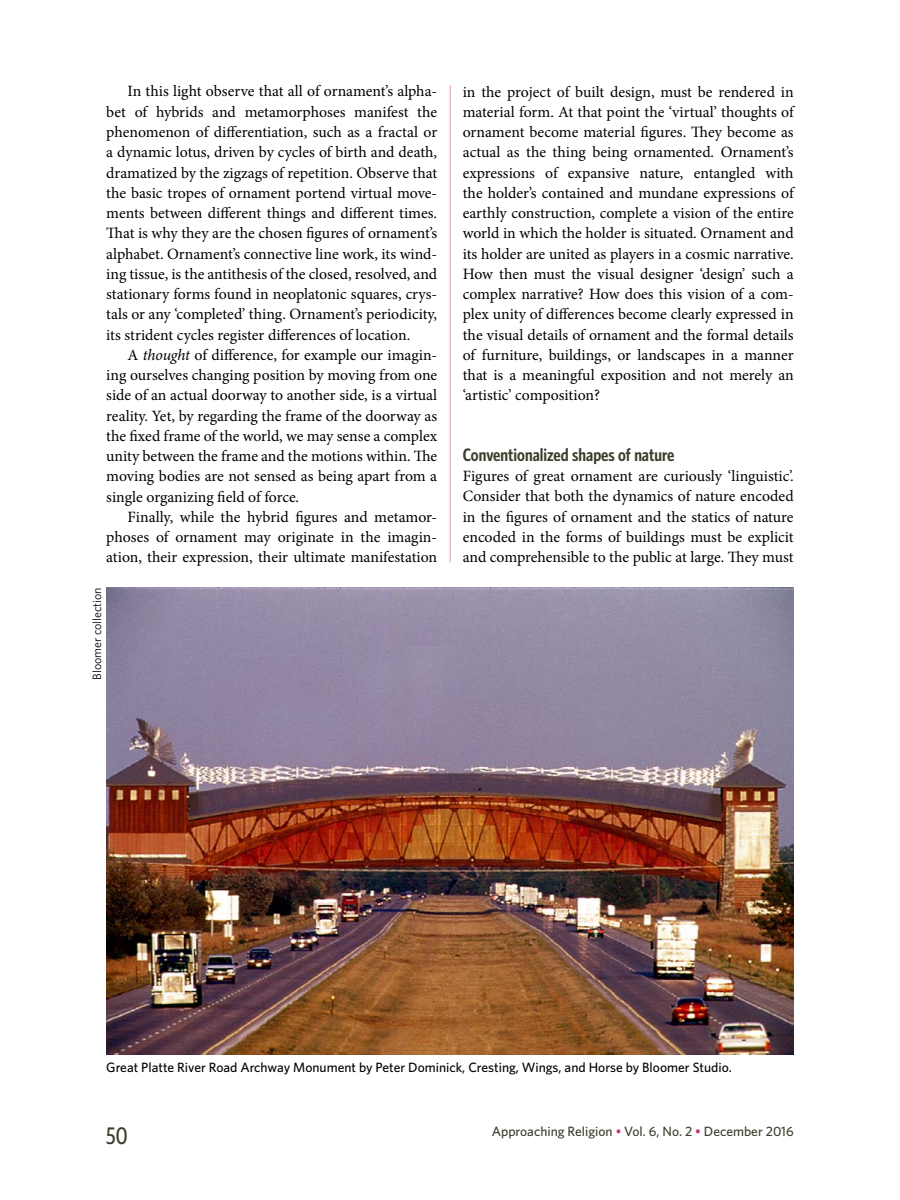
<style>
.page{position:relative;width:900px;height:1200px;background:#fff}
.page>*{position:absolute;margin:0;border:0;box-sizing:border-box;transform-origin:0 0}
.t1{font:500 24px "Whitney Condensed";color:#393e29}
.t2{font:600 18px "Whitney Condensed";color:#393e29}
.t3{font:15.75px/20.2px "Minion Pro";color:#000;text-align:justify}
.t4{font:500 13.5px "Whitney";color:#000}
.t5{font:500 13.5px "Whitney";color:#393e29}
.t6{font:12px "Whitney";color:#000}
.s1{font-style:italic}
.s2{color:#c23272}
</style>
<div class="page">
<hr style="left:450px;top:85px;width:1px;height:477px;background:#e69cba">
<img style="left:106px;top:587px;width:688px;height:468px">
<p class="t3" style="left:106px;top:81px;width:332px;text-indent:21px">In this light observe that all of ornament’s alpha&shy;bet of hybrids and metamorphoses manifest the phenomenon of differentiation, such as a fractal or a dynamic lotus, driven by cycles of birth and death, dramatized by the zigzags of repetition. Observe that the basic tropes of ornament portend virtual move&shy;ments between different things and different times.<br>That is why they are the chosen figures of ornament’s alphabet. Ornament’s connective line work, its wind&shy;ing tissue, is the antithesis of the closed, resolved, and stationary forms found in neoplatonic squares, crys&shy;tals or any ‘completed’ thing. Ornament’s periodicity, its strident cycles register differences of location.</p>
<p class="t3" style="left:106px;top:345px;width:332px;text-indent:21px">A <span class="s1">thought</span> of difference, for example our imagin&shy;ing ourselves changing position by moving from one side of an actual doorway to another side, is a virtual reality. Yet, by regarding the frame of the doorway as the fixed frame of the world, we may sense a complex unity between the frame and the motions within. The moving bodies are not sensed as being apart from a single organizing field of force.</p>
<p class="t3" style="left:106px;top:507px;width:332px;text-indent:21px">Finally, while the hybrid figures and metamor&shy;phoses of ornament may originate in the imagin&shy;ation, their expression, their ultimate manifestation</p>
<p class="t6" style="left:90px;top:680px;width:94px;rotate:-90deg">Bloomer collection</p>
<p class="t3" style="left:463px;top:82px;width:332px">in the project of built design, must be rendered in material form. At that point the ‘virtual’ thoughts of ornament become material figures. They become as actual as the thing being ornamented. Ornament’s expressions of expansive nature, entangled with the holder’s contained and mundane expressions of earthly construction, complete a vision of the entire world in which the holder is situated. Ornament and its holder are united as players in a cosmic narrative.<br>How then must the visual designer ‘design’ such a complex narrative? How does this vision of a com&shy;plex unity of differences become clearly expressed in the visual details of ornament and the formal details of furniture, buildings, or landscapes in a manner that is a meaningful exposition and not merely an ‘artistic’ composition?</p>
<p class="t2" style="left:463px;top:444px;width:213px">Conventionalized shapes of nature</p>
<p class="t3" style="left:463px;top:466px;width:332px">Figures of great ornament are curiously ‘linguistic’.<br>Consider that both the dynamics of nature encoded in the figures of ornament and the statics of nature encoded in the forms of buildings must be explicit and comprehensible to the public at large. They must</p>
<p class="t4" style="left:106px;top:1059px;width:627px">Great Platte River Road Archway Monument by Peter Dominick, Cresting, Wings, and Horse by Bloomer Studio.</p>
<h1 class="t1" style="left:106px;top:1121px;width:23px">50</h1>
<p class="t5" style="left:492px;top:1123px;width:303px">Approaching Religion <span class="s2">•</span> Vol. 6, No. 2 <span class="s2">•</span> December 2016</p>
</div>
